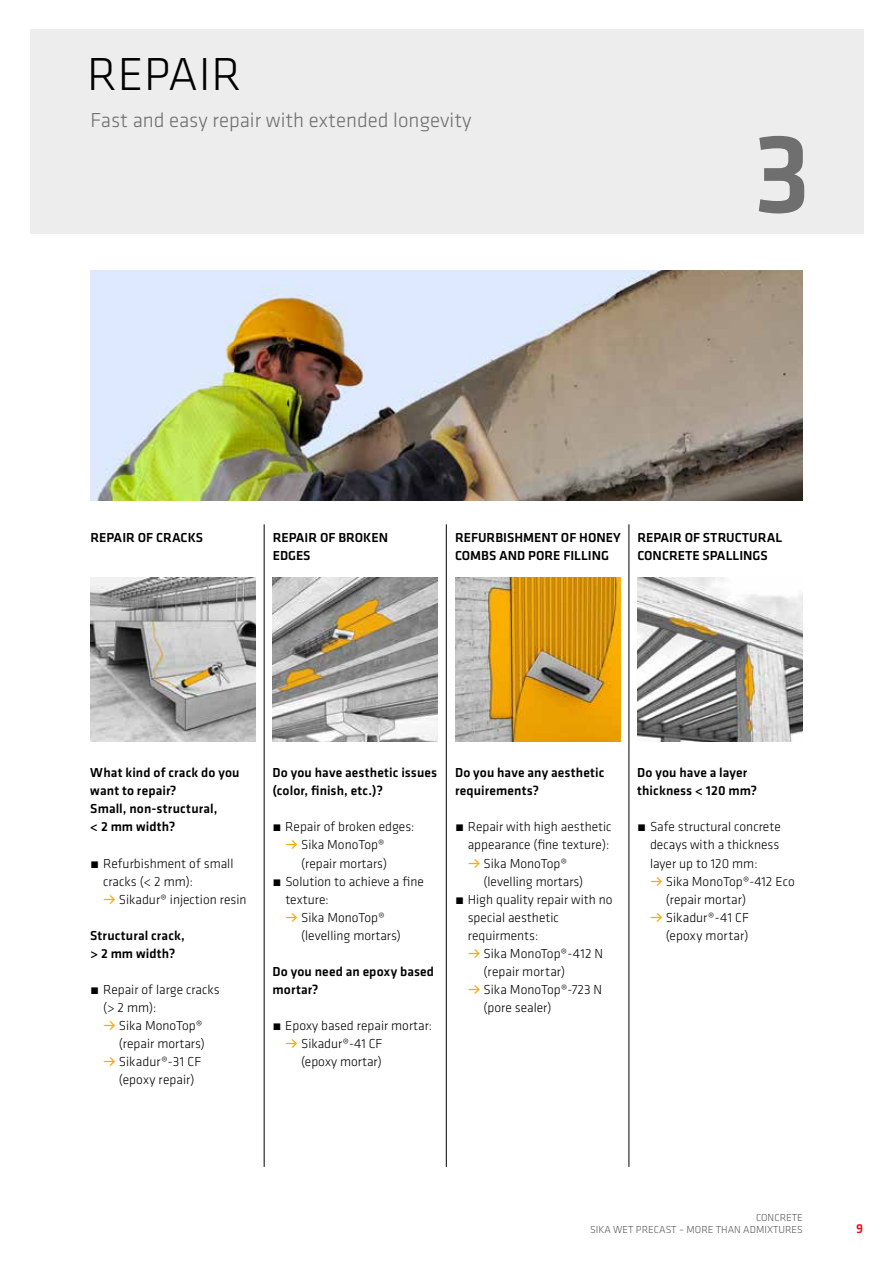
<style>
.page{position:relative;width:893px;height:1263px;background:#fff}
.page>*{position:absolute;margin:0;border:0;box-sizing:border-box;transform-origin:0 0}
.t1{font:500 116.55px "Klavika";color:#706f6f}
.t2{font:300 48px "Klavika";letter-spacing:.015em;color:#000}
.t3{font:300 21px "Klavika";color:#706f6f}
.t4{font:300 13.5px/18.1px "Klavika";color:#000}
.t5{font:500 13.5px/18.1px "Klavika";letter-spacing:.005em;color:#000}
.t6{font:500 13.5px "Klavika";color:#e2141c}
.t7{font:300 10.5px/12.6px "Klavika";color:#575756;text-align:right}
.s1{font-weight:500;color:#f8ad00}
</style>
<div class="page">
<img style="left:91px;top:578px;width:165px;height:163px">
<img style="left:273px;top:578px;width:165px;height:163px">
<img style="left:455px;top:578px;width:165px;height:163px">
<img style="left:637px;top:578px;width:166px;height:163px">
<img style="left:91px;top:270px;width:712px;height:230px">
<div style="left:30px;top:30px;width:833px;height:204px;background:#ededed"></div>
<hr style="left:264px;top:524px;width:1px;height:643px;background:#000">
<hr style="left:446px;top:524px;width:1px;height:643px;background:#000">
<hr style="left:629px;top:524px;width:1px;height:643px;background:#000">
<h2 class="t2" style="left:87px;top:46px;width:155px">REPAIR</h2>
<h3 class="t3" style="left:91px;top:107px;width:382px">Fast and easy repair with extended longevity</h3>
<h1 class="t1" style="left:753px;top:95px;width:60px">3</h1>
<p class="t5" style="left:455px;top:528px;width:167px">REFURBISHMENT OF HONEY<br>COMBS AND PORE FILLING</p>
<p class="t5" style="left:91px;top:528px;width:114px">REPAIR OF CRACKS</p>
<p class="t5" style="left:273px;top:528px;width:117px">REPAIR OF BROKEN<br>EDGES</p>
<p class="t5" style="left:637px;top:528px;width:146px">REPAIR OF STRUCTURAL<br>CONCRETE SPALLINGS</p>
<p class="t5" style="left:90px;top:763px;width:151px">What kind of crack do you want to repair?<br>Small, non-structural,<br>&lt; 2 mm width?</p>
<p class="t4" style="left:103px;top:854px;width:132px;text-indent:-13px">́ Refurbishment of small cracks (&lt; 2 mm):</p>
<p class="t4" style="left:103px;top:890px;width:145px"><span class="s1">•</span> Sikadur® injection resin</p>
<p class="t5" style="left:90px;top:926px;width:96px">Structural crack, &gt; 2 mm width?</p>
<p class="t4" style="left:103px;top:980px;width:118px;text-indent:-13px">́ Repair of large cracks (&gt; 2 mm):</p>
<p class="t4" style="left:103px;top:1016px;width:103px;text-align:right"><span class="s1">•</span> Sika MonoTop® (repair mortars)</p>
<p class="t4" style="left:119px;top:1052px;width:84px;text-indent:-16px"><span class="s1">•</span> Sikadur®-31 CF (epoxy repair)</p>
<p class="t5" style="left:273px;top:763px;width:166px">Do you have aesthetic issues (color, finish, etc.)?</p>
<p class="t4" style="left:273px;top:818px;width:143px">́ Repair of broken edges:</p>
<p class="t4" style="left:285px;top:836px;width:101px"><span class="s1">•</span> Sika MonoTop®</p>
<p class="t4" style="left:301px;top:854px;width:88px">(repair mortars)</p>
<p class="t4" style="left:273px;top:872px;width:153px">́ Solution to achieve a fine</p>
<p class="t4" style="left:285px;top:890px;width:45px">texture:</p>
<p class="t4" style="left:301px;top:908px;width:101px;text-indent:-16px"><span class="s1">•</span> Sika MonoTop® (levelling mortars)</p>
<p class="t5" style="left:273px;top:962px;width:163px">Do you need an epoxy based mortar?</p>
<p class="t4" style="left:273px;top:1016px;width:161px">́ Epoxy based repair mortar:</p>
<p class="t4" style="left:285px;top:1034px;width:99px;text-align:right"><span class="s1">•</span> Sikadur®-41 CF (epoxy mortar)</p>
<p class="t5" style="left:455px;top:763px;width:151px">Do you have any aesthetic requirements?</p>
<p class="t4" style="left:455px;top:818px;width:158px;text-align:right">́ Repair with high aesthetic appearance (fine texture):</p>
<p class="t4" style="left:468px;top:854px;width:101px"><span class="s1">•</span> Sika MonoTop®</p>
<p class="t4" style="left:483px;top:872px;width:101px">(levelling mortars)</p>
<p class="t4" style="left:455px;top:890px;width:159px">́ High quality repair with no</p>
<p class="t4" style="left:468px;top:908px;width:93px">special aesthetic</p>
<p class="t4" style="left:468px;top:926px;width:72px">requirments:</p>
<p class="t4" style="left:483px;top:944px;width:121px;text-indent:-16px"><span class="s1">•</span> Sika MonoTop®-412 N (repair mortar)</p>
<p class="t4" style="left:483px;top:980px;width:120px;text-indent:-16px"><span class="s1">•</span> Sika MonoTop®-723 N (pore sealer)</p>
<p class="t5" style="left:637px;top:763px;width:122px">Do you have a layer thickness &lt; 120 mm?</p>
<p class="t4" style="left:650px;top:818px;width:132px;text-align:justify;text-indent:-13px">́ Safe structural concrete decays with a thickness layer up to 120 mm:</p>
<p class="t4" style="left:666px;top:872px;width:130px;text-indent:-16px"><span class="s1">•</span> Sika MonoTop®-412 Eco (repair mortar)</p>
<p class="t4" style="left:650px;top:908px;width:101px;text-align:right"><span class="s1">•</span> Sikadur®-41 CF (epoxy mortar)</p>
<p class="t7" style="left:590px;top:1211px;width:214px">CONCRETE<br>SIKA WET PRECAST – MORE THAN ADMIXTURES</p>
<p class="t6" style="left:856px;top:1219px;width:9px">9</p>
</div>
